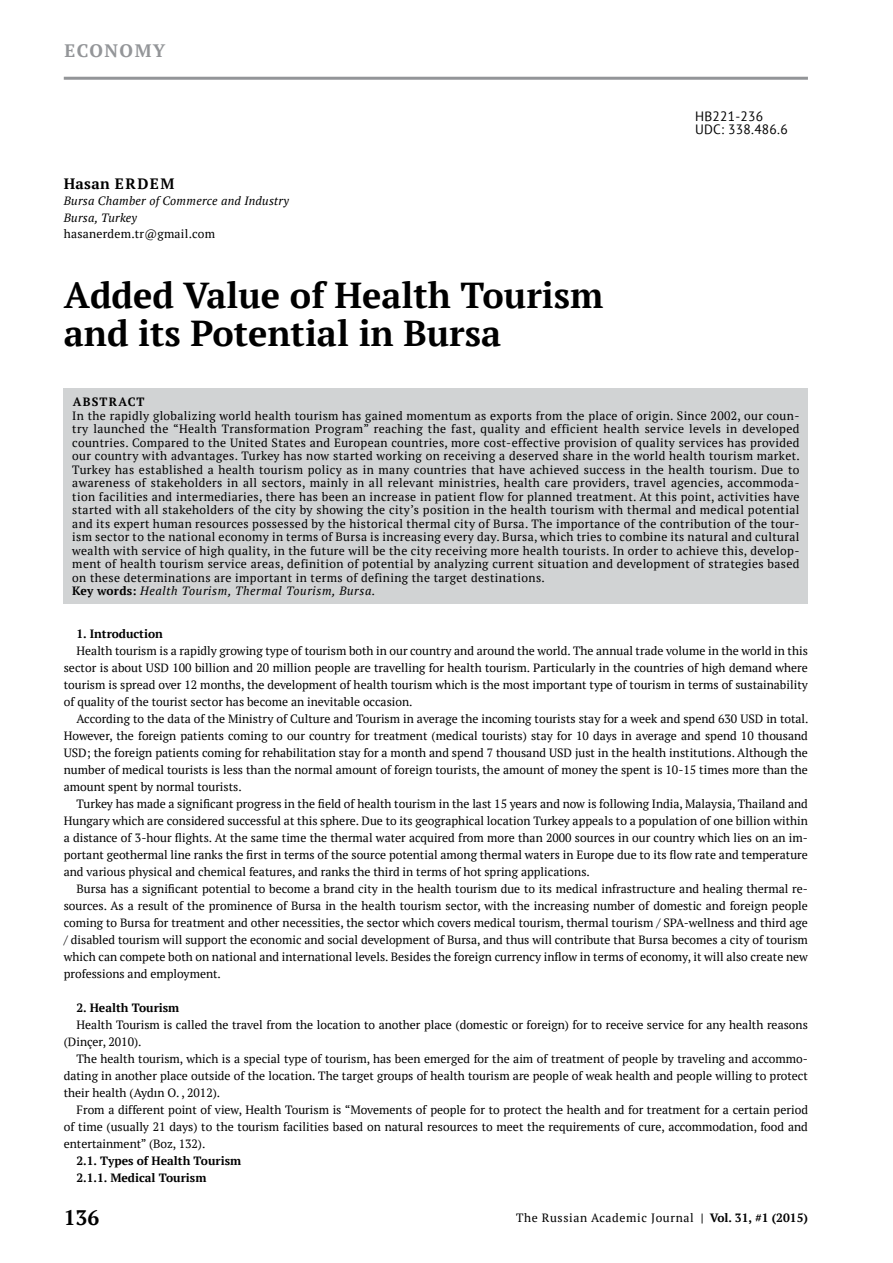
<style>
.page{position:relative;width:893px;height:1263px;background:#fff}
.page>*{position:absolute;margin:0;border:0;box-sizing:border-box;transform-origin:0 0}
.t1{font:700 36px/37.5px "PT Serif";color:#000}
.t2{font:700 21px "PT Serif";color:#000}
.t3{font:700 18px "PT Serif";letter-spacing:.08em;color:#939598}
.t4{font:700 15px "PT Serif";letter-spacing:.02em;color:#000}
.t5{font:13.5px/13.5px "PT Sans";letter-spacing:.02em;color:#000}
.t6{font:12px/17px "PT Serif";letter-spacing:.03em;color:#000;text-align:justify}
.t7{font:12px/17px "PT Serif";color:#000}
.t8{font:700 12px/17px "PT Serif";color:#000}
.t9{font:italic 12px/16.5px "PT Serif";letter-spacing:.02em;color:#000}
.t10{font:12px "PT Serif";letter-spacing:.05em;color:#000}
.t11{font:700 12px "PT Serif";letter-spacing:.1em;color:#000}
.s1{font-weight:700}
.s2{font-style:italic}
</style>
<div class="page">
<hr style="left:64px;top:77px;width:744px;height:3px;background:#939598">
<div style="left:64px;top:388px;width:744px;height:216px;background:#d1d3d4"></div>
<h3 class="t3" style="left:64px;top:39px;width:102px">ECONOMY</h3>
<p class="t4" style="left:64px;top:173px;width:100px">Hasan Erdem</p>
<p class="t9" style="left:64px;top:192px;width:227px">Bursa Chamber of Commerce and Industry<br>Bursa, Turkey</p>
<p class="t6" style="left:64px;top:225px;width:153px">hasanerdem.tr@gmail.com</p>
<h1 class="t1" style="left:64px;top:276px;width:541px">Added Value of Health Tourism and its Potential in Bursa</h1>
<p class="t5" style="left:695px;top:109px;width:94px">HB221-236<br>UDC: 338.486.6</p>
<p class="t11" style="left:73px;top:394px;width:73px">Abstract</p>
<p class="t6" style="left:72px;top:408px;width:729px;line-height:13.5px;text-align:left">In the rapidly globalizing world health tourism has gained momentum as exports from the place of origin. Since 2002, our coun&shy;try launched the “Health Transformation Program” reaching the fast, quality and efficient health service levels in developed countries. Compared to the United States and European countries, more cost-effective provision of quality services has provided our country with advantages. Turkey has now started working on receiving a deserved share in the world health tourism market.<br>Turkey has established a health tourism policy as in many countries that have achieved success in the health tourism. Due to awareness of stakeholders in all sectors, mainly in all relevant ministries, health care providers, travel agencies, accommoda&shy;tion facilities and intermediaries, there has been an increase in patient flow for planned treatment. At this point, activities have started with all stakeholders of the city by showing the city’s position in the health tourism with thermal and medical potential and its expert human resources possessed by the historical thermal city of Bursa. The importance of the contribution of the tour&shy;ism sector to the national economy in terms of Bursa is increasing every day. Bursa, which tries to combine its natural and cultural wealth with service of high quality, in the future will be the city receiving more health tourists. In order to achieve this, develop&shy;ment of health tourism service areas, definition of potential by analyzing current situation and development of strategies based on these determinations are important in terms of defining the target destinations.<br><span class="s1">Key words:</span> <span class="s2">Health Tourism, Thermal Tourism, Bursa.</span></p>
<p class="t8" style="left:77px;top:625px;width:88px">1. Introduction</p>
<p class="t6" style="left:64px;top:642px;width:746px;text-indent:13px">Health tourism is a rapidly growing type of tourism both in our country and around the world. The annual trade volume in the world in this sector is about USD 100 billion and 20 million people are travelling for health tourism. Particularly in the countries of high demand where tourism is spread over 12 months, the development of health tourism which is the most important type of tourism in terms of sustainability of quality of the tourist sector has become an inevitable occasion.</p>
<p class="t6" style="left:64px;top:710px;width:746px;text-indent:13px">According to the data of the Ministry of Culture and Tourism in average the incoming tourists stay for a week and spend 630 USD in total.<br>However, the foreign patients coming to our country for treatment (medical tourists) stay for 10 days in average and spend 10 thousand USD; the foreign patients coming for rehabilitation stay for a month and spend 7 thousand USD just in the health institutions. Although the number of medical tourists is less than the normal amount of foreign tourists, the amount of money the spent is 10-15 times more than the amount spent by normal tourists.</p>
<p class="t6" style="left:64px;top:795px;width:746px;text-indent:13px">Turkey has made a significant progress in the field of health tourism in the last 15 years and now is following India, Malaysia, Thailand and Hungary which are considered successful at this sphere. Due to its geographical location Turkey appeals to a population of one billion within a distance of 3-hour flights. At the same time the thermal water acquired from more than 2000 sources in our country which lies on an im&shy;portant geothermal line ranks the first in terms of the source potential among thermal waters in Europe due to its flow rate and temperature and various physical and chemical features, and ranks the third in terms of hot spring applications.</p>
<p class="t6" style="left:64px;top:880px;width:746px;text-indent:13px">Bursa has a significant potential to become a brand city in the health tourism due to its medical infrastructure and healing thermal re&shy;sources. As a result of the prominence of Bursa in the health tourism sector, with the increasing number of domestic and foreign people coming to Bursa for treatment and other necessities, the sector which covers medical tourism, thermal tourism / SPA-wellness and third age / disabled tourism will support the economic and social development of Bursa, and thus will contribute that Bursa becomes a city of tourism which can compete both on national and international levels. Besides the foreign currency inflow in terms of economy, it will also create new professions and employment.</p>
<p class="t8" style="left:77px;top:999px;width:104px">2. Health Tourism</p>
<p class="t7" style="left:64px;top:1016px;width:746px;text-indent:13px">Health Tourism is called the travel from the location to another place (domestic or foreign) for to receive service for any health reasons (Dinçer, 2010).</p>
<p class="t6" style="left:64px;top:1050px;width:746px;text-indent:13px">The health tourism, which is a special type of tourism, has been emerged for the aim of treatment of people by traveling and accommo&shy;dating in another place outside of the location. The target groups of health tourism are people of weak health and people willing to protect their health (Aydın O. , 2012).</p>
<p class="t6" style="left:64px;top:1101px;width:746px;text-indent:13px">From a different point of view, Health Tourism is “Movements of people for to protect the health and for treatment for a certain period of time (usually 21 days) to the tourism facilities based on natural resources to meet the requirements of cure, accommodation, food and entertainment” (Boz, 132).</p>
<p class="t8" style="left:77px;top:1152px;width:166px">2.1. Types of Health Tourism<br>2.1.1. Medical Tourism</p>
<h2 class="t2" style="left:64px;top:1204px;width:37px">136</h2>
<p class="t10" style="left:516px;top:1210px;width:293px">The Russian Academic Journal <span class="s1">| Vol. 31, #1 (2015)</span></p>
</div>
